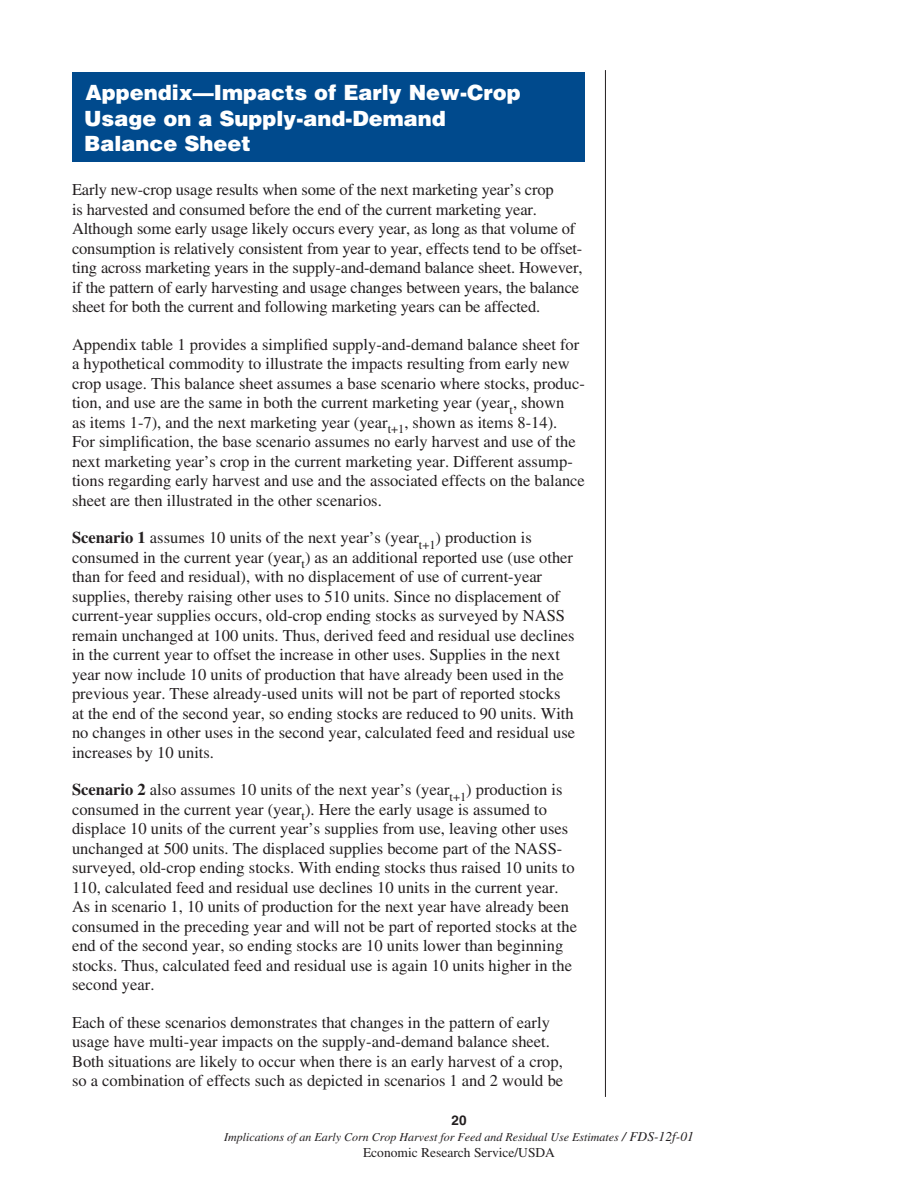
<style>
.page{position:relative;width:918px;height:1188px;background:#fff}
.page>*{position:absolute;margin:0;border:0;box-sizing:border-box;transform-origin:0 0}
._1Head_solid_box{font:900 21px/25.2px "Helvetica";color:#fff}
.Body_Text{font:16.5px/19.5px "Times";color:#231f20}
.t1{font:13.5px "Times";color:#231f20}
.t2{font:700 13.5px "Helvetica";color:#231f20}
.t3{font:italic 12px "Times";color:#231f20}
.s1{font-weight:700}
.s2{font-size:13.5px}
</style>
<div class="page">
<hr style="left:605px;top:70px;width:1px;height:1027px;background:#231f20">
<div style="left:72px;top:72px;width:513px;height:90px;background:#004a8d"></div>
<p class="_1Head_solid_box" style="left:84px;top:80px;width:438px">Appendix—Impacts of Early New-Crop<br>Usage on a Supply-and-Demand<br>Balance Sheet</p>
<p class="Body_Text" style="left:72px;top:180px;width:512px">Early new-crop usage results when some of the next marketing year’s crop<br>is harvested and consumed before the end of the current marketing year.<br>Although some early usage likely occurs every year, as long as that volume of consumption is relatively consistent from year to year, effects tend to be offset&shy;ting across marketing years in the supply-and-demand balance sheet. However, if the pattern of early harvesting and usage changes between years, the balance sheet for both the current and following marketing years can be affected.</p>
<p class="Body_Text" style="left:72px;top:334px;width:515px">Appendix table 1 provides a simplified supply-and-demand balance sheet for a hypothetical commodity to illustrate the impacts resulting from early new crop usage. This balance sheet assumes a base scenario where stocks, produc&shy;tion, and use are the same in both the current marketing year (year<sub>t</sub>, shown<br>as items 1-7), and the next marketing year (year<sub>t+1</sub>, shown as items 8-14).<br>For simplification, the base scenario assumes no early harvest and use of the next marketing year’s crop in the current marketing year. Different assump&shy;tions regarding early harvest and use and the associated effects on the balance sheet are then illustrated in the other scenarios.</p>
<p class="Body_Text" style="left:72px;top:528px;width:505px"><span class="s1">Scenario 1</span> assumes 10 units of the next year’s (year<sub>t+1</sub>) production is consumed in the current year (year<sub>t</sub>) as an additional reported use (use other than for feed and residual), with no displacement of use of current-year supplies, thereby raising other uses to 510 units. Since no displacement of current-year supplies occurs, old-crop ending stocks as surveyed by NASS remain unchanged at 100 units. Thus, derived feed and residual use declines in the current year to offset the increase in other uses. Supplies in the next year now include 10 units of production that have already been used in the previous year. These already-used units will not be part of reported stocks at the end of the second year, so ending stocks are reduced to 90 units. With no changes in other uses in the second year, calculated feed and residual use increases by 10 units.</p>
<p class="Body_Text" style="left:72px;top:780px;width:506px"><span class="s1">Scenario 2</span> also assumes 10 units of the next year’s (year<sub>t+1</sub>) production is consumed in the current year (year<sub>t</sub>). Here the early usage is assumed to displace 10 units of the current year’s supplies from use, leaving other uses unchanged at 500 units. The displaced supplies become part of the NASS&shy;surveyed, old-crop ending stocks. With ending stocks thus raised 10 units to 110, calculated feed and residual use declines 10 units in the current year.<br>As in scenario 1, 10 units of production for the next year have already been consumed in the preceding year and will not be part of reported stocks at the end of the second year, so ending stocks are 10 units lower than beginning stocks. Thus, calculated feed and residual use is again 10 units higher in the second year.</p>
<p class="Body_Text" style="left:72px;top:1012px;width:493px">Each of these scenarios demonstrates that changes in the pattern of early usage have multi-year impacts on the supply-and-demand balance sheet.<br>Both situations are likely to occur when there is an early harvest of a crop, so a combination of effects such as depicted in scenarios 1 and 2 would be</p>
<p class="t2" style="left:452px;top:1112px;width:17px">20</p>
<p class="t3" style="left:224px;top:1130px;width:471px">Implications of an Early Corn Crop Harvest for Feed and Residual Use Estimates <span class="s2">/ FDS-12f-01</span></p>
<p class="t1" style="left:363px;top:1145px;width:193px">Economic Research Service/USDA</p>
</div>
